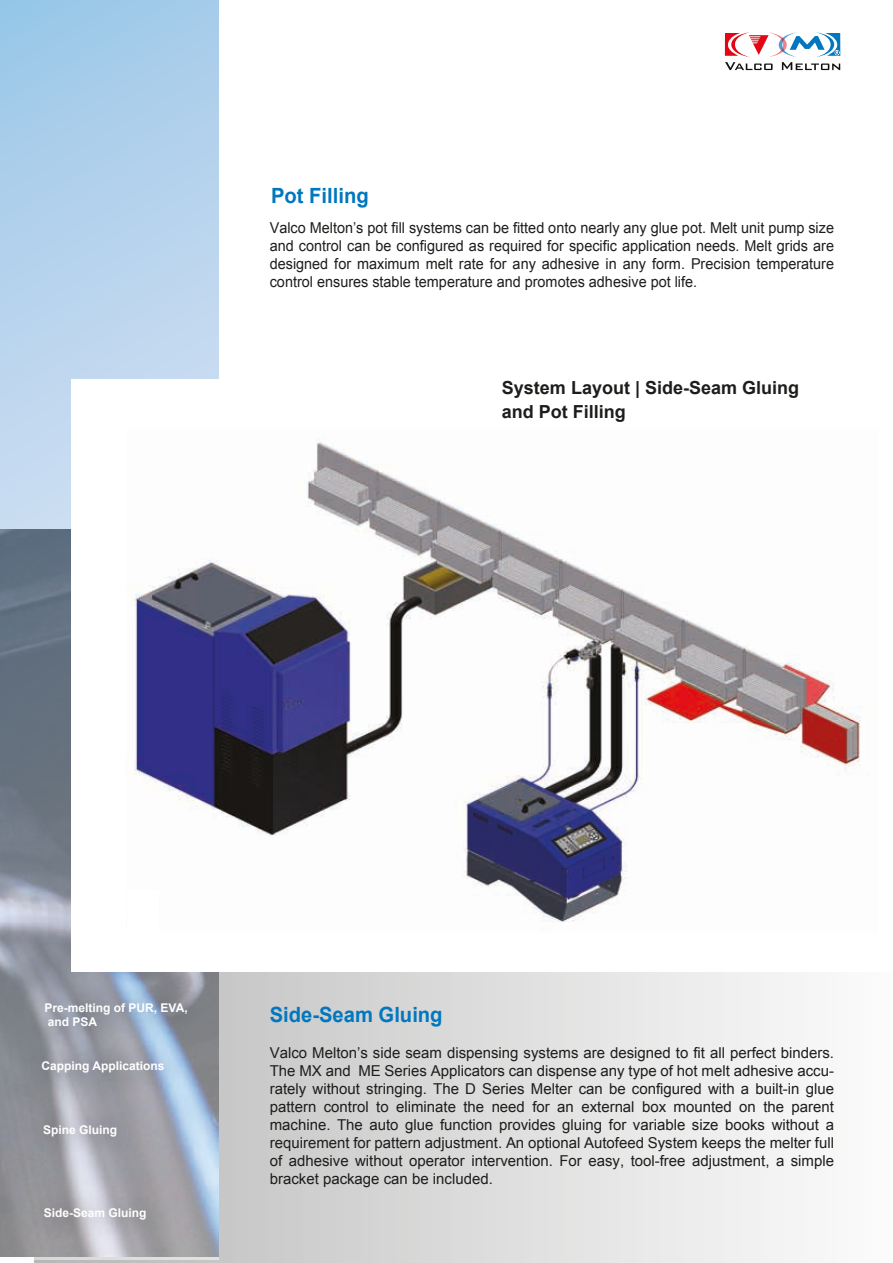
<style>
.page{position:relative;width:893px;height:1263px;background:#fff}
.page>*{position:absolute;margin:0;border:0;box-sizing:border-box;transform-origin:0 0}
.t1{font:700 21px "Arial";color:#0077be;scale:.96 1}
.t2{font:700 18px/24.2px "Arial";color:#1d1d1b}
.t3{font:15px/18px "Arial";color:#1d1d1b;text-align:justify}
.t4{font:15px/18px "Arial";color:#1d1d1b;text-align:justify;scale:.96 1}
.t5{font:700 12px/14.4px "Arial";color:#fff}
</style>
<div class="page">
<div style="left:34px;top:867px;width:859px;height:396px;background:linear-gradient(to right,#b8b8b8,#fdfdfd)"></div>
<svg style="left:0;top:0;width:218px;height:1260px;background:#a2bad1"></svg>
<img style="left:10px;top:1029px;width:188px;height:80px">
<img style="left:12px;top:1092px;width:139px;height:84px">
<img style="left:12px;top:1176px;width:168px;height:80px">
<img style="left:13px;top:971px;width:208px;height:94px">
<svg style="left:725px;top:32px;width:115px;height:38px"></svg>
<div style="left:72px;top:379px;width:821px;height:592px;background:#fff"></div>
<img style="left:126px;top:439px;width:735px;height:486px">
<div style="left:127px;top:891px;width:32px;height:41px;background:#fff"></div>
<h1 class="t1" style="left:271px;top:181px;width:103px">Pot Filling</h1>
<p class="t4" style="left:270px;top:219px;width:589px">Valco Melton’s pot fill systems can be fitted onto nearly any glue pot. Melt unit pump size and control can be configured as required for specific application needs. Melt grids are designed for maximum melt rate for any adhesive in any form. Precision temperature control ensures stable temperature and promotes adhesive pot life.</p>
<p class="t2" style="left:502px;top:376px;width:299px">System Layout | Side-Seam Gluing and Pot Filling</p>
<p class="t5" style="left:45px;top:1001px;width:145px">Pre-melting of PUR, EVA, and PSA</p>
<p class="t5" style="left:42px;top:1059px;width:124px">Capping Applications</p>
<p class="t5" style="left:43px;top:1123px;width:76px">Spine Gluing</p>
<p class="t5" style="left:44px;top:1206px;width:104px">Side-Seam Gluing</p>
<h1 class="t1" style="left:270px;top:1000px;width:182px">Side-Seam Gluing</h1>
<p class="t3" style="left:270px;top:1043px;width:566px">Valco Melton’s side seam dispensing systems are designed to fit all perfect binders.<br>The MX and ME Series Applicators can dispense any type of hot melt adhesive accu&shy;rately without stringing. The D Series Melter can be configured with a built-in glue pattern control to eliminate the need for an external box mounted on the parent machine. The auto glue function provides gluing for variable size books without a requirement for pattern adjustment. An optional Autofeed System keeps the melter full of adhesive without operator intervention. For easy, tool-free adjustment, a simple bracket package can be included.</p>
</div>
